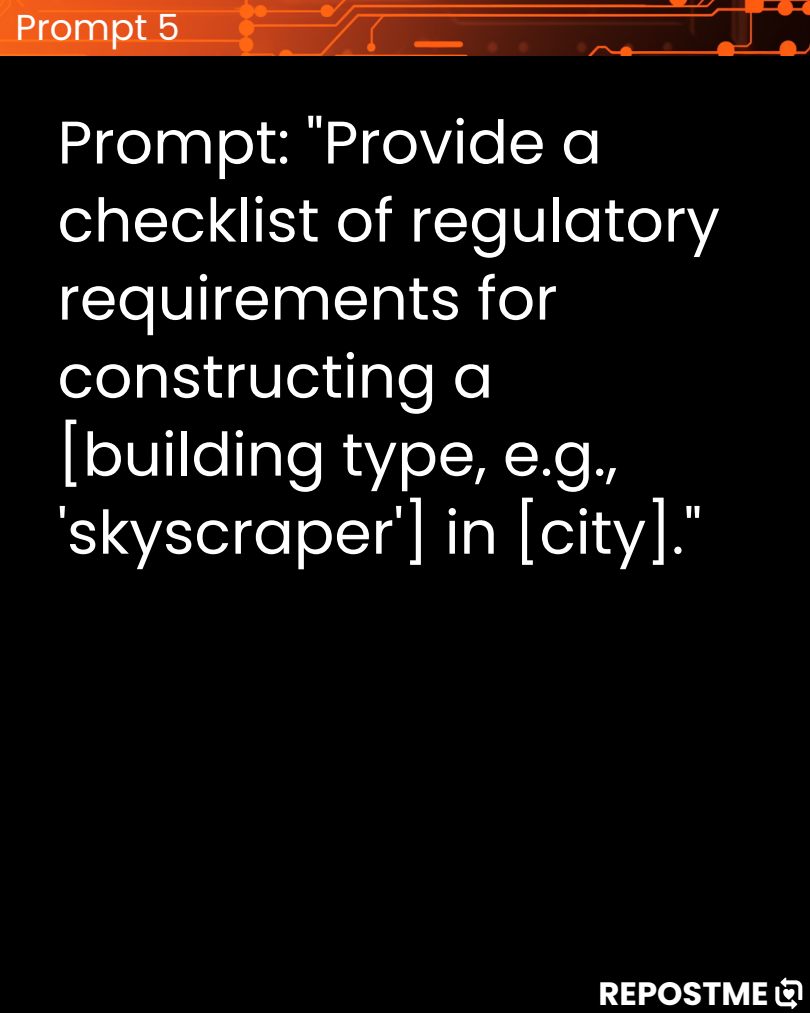
<style>
.page{position:relative;width:810px;height:1013px;background:#fff}
.page>*{position:absolute;margin:0;border:0;box-sizing:border-box;transform-origin:0 0}
.t1{font:60px/78px "Poppins";color:#fff}
.t2{font:36px "Poppins";color:#fff}
.t3{font:700 32.3px "Poppins";color:#fff}
</style>
<div class="page">
<div style="left:0;top:0;width:810px;height:1012px;background:#000"></div>
<img style="left:0;top:0;width:810px;height:55px">
<svg style="left:775px;top:977px;width:27px;height:32px"></svg>
<p class="t2" style="left:16px;top:2px;width:166px">Prompt 5</p>
<p class="t1" style="left:58px;top:103px;width:664px">Prompt: "Provide a checklist of regulatory requirements for constructing a [building type, e.g., 'skyscraper'] in [city]."</p>
<p class="t3" style="left:598px;top:970px;width:172px">REPOSTME</p>
</div>
